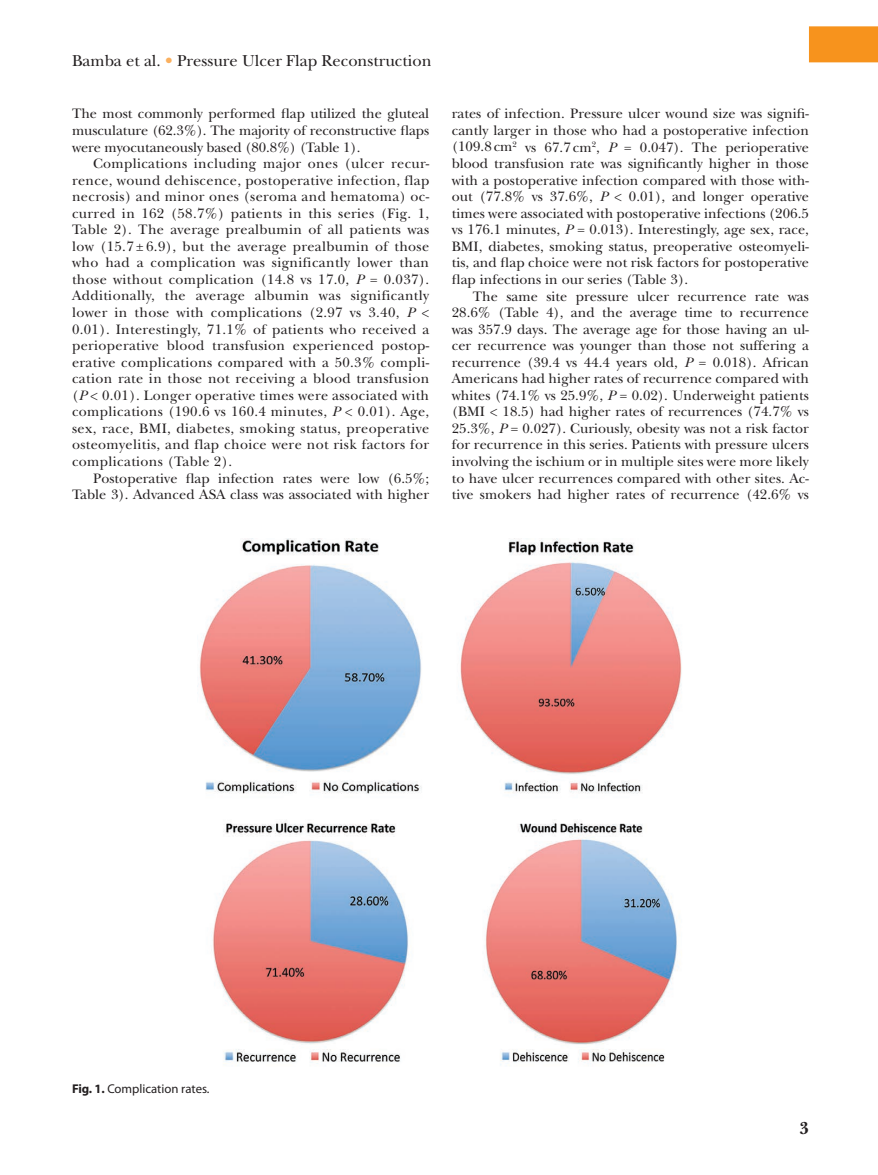
<style>
.page{position:relative;width:878px;height:1175px;background:#fff}
.page>*{position:absolute;margin:0;border:0;box-sizing:border-box;transform-origin:0 0}
.t1{font:700 18px "New Baskerville";color:#231f20}
.t2{font:16.5px "New Baskerville";color:#231f20}
.t3{font:14.25px/16.5px "New Baskerville";letter-spacing:.005em;color:#231f20;text-align:justify}
.t4{font:12.75px "Myriad Pro";color:#231f20}
.s1{color:#fab05f}
.s2{font-style:italic}
.s3{font-weight:700}
</style>
<div class="page">
<div style="left:808px;top:26px;width:70px;height:36px;background:#f7931d"></div>
<img style="left:197px;top:538px;width:485px;height:527px">
<p class="t2" style="left:72px;top:51px;width:361px">Bamba et al. <span class="s1">•</span> Pressure Ulcer Flap Reconstruction</p>
<p class="t3" style="left:72px;top:106px;width:359px">The most commonly performed flap utilized the gluteal musculature (62.3%). The majority of reconstructive flaps were myocutaneously based (80.8%) (Table 1).</p>
<p class="t3" style="left:72px;top:155px;width:359px;text-indent:21px">Complications including major ones (ulcer recur&shy;rence, wound dehiscence, postoperative infection, flap necrosis) and minor ones (seroma and hematoma) oc&shy;curred in 162 (58.7%) patients in this series (Fig. 1, Table 2). The average prealbumin of all patients was low (15.7 ± 6.9), but the average prealbumin of those who had a complication was significantly lower than those without complication (14.8 vs 17.0, <span class="s2">P</span> = 0.037).<br>Additionally, the average albumin was significantly lower in those with complications (2.97 vs 3.40, <span class="s2">P</span> &lt; 0.01). Interestingly, 71.1% of patients who received a perioperative blood transfusion experienced postop&shy;erative complications compared with a 50.3% compli&shy;cation rate in those not receiving a blood transfusion (<span class="s2">P</span> &lt; 0.01). Longer operative times were associated with complications (190.6 vs 160.4 minutes, <span class="s2">P</span> &lt; 0.01). Age, sex, race, BMI, diabetes, smoking status, preoperative osteomyelitis, and flap choice were not risk factors for complications (Table 2).</p>
<p class="t3" style="left:72px;top:470px;width:359px;text-align:right">Postoperative flap infection rates were low (6.5%;<br>Table 3). Advanced ASA class was associated with higher</p>
<p class="t3" style="left:452px;top:105px;width:359px">rates of infection. Pressure ulcer wound size was signifi&shy;cantly larger in those who had a postoperative infection (109.8 cm<sup>2</sup> vs 67.7 cm<sup>2</sup>, <span class="s2">P</span> = 0.047). The perioperative blood transfusion rate was significantly higher in those with a postoperative infection compared with those with&shy;out (77.8% vs 37.6%, <span class="s2">P</span> &lt; 0.01), and longer operative times were associated with postoperative infections (206.5 vs 176.1 minutes, <span class="s2">P</span> = 0.013). Interestingly, age sex, race, BMI, diabetes, smoking status, preoperative osteomyeli&shy;tis, and flap choice were not risk factors for postoperative flap infections in our series (Table 3).</p>
<p class="t3" style="left:452px;top:288px;width:359px;text-indent:21px">The same site pressure ulcer recurrence rate was 28.6% (Table 4), and the average time to recurrence was 357.9 days. The average age for those having an ul&shy;cer recurrence was younger than those not suffering a recurrence (39.4 vs 44.4 years old, <span class="s2">P</span> = 0.018). African Americans had higher rates of recurrence compared with whites (74.1% vs 25.9%, <span class="s2">P</span> = 0.02). Underweight patients (BMI &lt; 18.5) had higher rates of recurrences (74.7% vs 25.3%, <span class="s2">P</span> = 0.027). Curiously, obesity was not a risk factor for recurrence in this series. Patients with pressure ulcers involving the ischium or in multiple sites were more likely to have ulcer recurrences compared with other sites. Ac&shy;tive smokers had higher rates of recurrence (42.6% vs</p>
<p class="t4" style="left:72px;top:1080px;width:139px"><span class="s3">Fig. 1.</span> Complication rates.</p>
<p class="t1" style="left:799px;top:1118px;width:11px">3</p>
</div>
